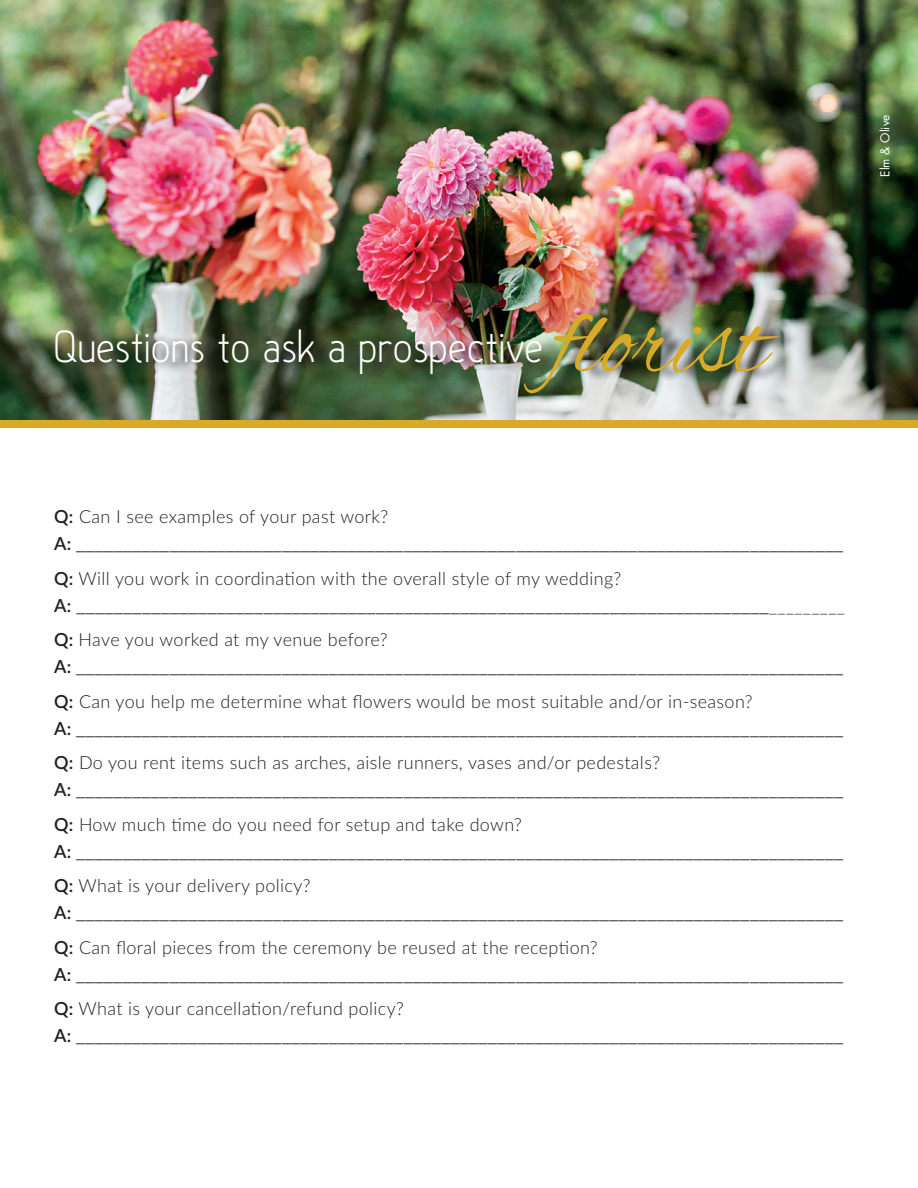
<style>
.page{position:relative;width:918px;height:1188px;background:#fff}
.page>*{position:absolute;margin:0;border:0;box-sizing:border-box;transform-origin:0 0}
.t1{font:300 49.5px "Hallosans";color:#fff}
.t2{font:18px "Minion Pro";color:#231f20}
.t3{font:300 18px "Lato";letter-spacing:.02em;color:#231f20}
.t4{font:12px "Futura";color:#fff}
.s1{font-family:"Alex Brush";font-weight:400;font-size:108px;color:#d8aa27}
.s2{font-weight:600}
.s3{font-family:"Lato";font-weight:600}
.s4{font-family:"Lato";font-weight:300}
</style>
<div class="page">
<img style="left:0;top:0;width:918px;height:420px">
<div style="left:0;top:420px;width:918px;height:8px;background:#d8aa27"></div>
<div style="left:62px;top:308px;width:739px;height:95px;background:#231f20;opacity:.9"></div>
<p class="t4" style="left:877px;top:177px;width:64px;rotate:-90deg">Elm &amp; Olive</p>
<h1 class="t1" style="left:54px;top:321px;width:715px">Questions to ask a prospective<span class="s1">florist</span></h1>
<p class="t3" style="left:54px;top:504px;width:336px"><span class="s2">Q:</span> Can I see examples of your past work?</p>
<p class="t2" style="left:54px;top:534px;width:791px"><span class="s3">A:</span> __________________________________________________________________________________</p>
<p class="t3" style="left:54px;top:566px;width:569px"><span class="s2">Q:</span> Will you work in coordination with the overall style of my wedding?</p>
<p class="t2" style="left:54px;top:595px;width:792px"><span class="s3">A:</span> __________________________________________________________________________<span class="s4">_________</span></p>
<p class="t3" style="left:54px;top:627px;width:335px"><span class="s2">Q:</span> Have you worked at my venue before?</p>
<p class="t2" style="left:54px;top:657px;width:791px"><span class="s3">A:</span> __________________________________________________________________________________</p>
<p class="t3" style="left:54px;top:689px;width:700px"><span class="s2">Q:</span> Can you help me determine what flowers would be most suitable and/or in-season?</p>
<p class="t2" style="left:54px;top:718px;width:791px"><span class="s3">A:</span> __________________________________________________________________________________</p>
<p class="t3" style="left:54px;top:750px;width:608px"><span class="s2">Q:</span> Do you rent items such as arches, aisle runners, vases and/or pedestals?</p>
<p class="t2" style="left:54px;top:780px;width:791px"><span class="s3">A:</span> __________________________________________________________________________________</p>
<p class="t3" style="left:54px;top:812px;width:470px"><span class="s2">Q:</span> How much time do you need for setup and take down?</p>
<p class="t2" style="left:54px;top:841px;width:791px"><span class="s3">A:</span> __________________________________________________________________________________</p>
<p class="t3" style="left:54px;top:873px;width:258px"><span class="s2">Q:</span> What is your delivery policy?</p>
<p class="t2" style="left:54px;top:903px;width:791px"><span class="s3">A:</span> __________________________________________________________________________________</p>
<p class="t3" style="left:54px;top:935px;width:545px"><span class="s2">Q:</span> Can floral pieces from the ceremony be reused at the reception?</p>
<p class="t2" style="left:54px;top:964px;width:791px"><span class="s3">A:</span> __________________________________________________________________________________</p>
<p class="t3" style="left:54px;top:996px;width:351px"><span class="s2">Q:</span> What is your cancellation/refund policy?</p>
<p class="t2" style="left:54px;top:1026px;width:791px"><span class="s3">A:</span> __________________________________________________________________________________</p>
</div>
